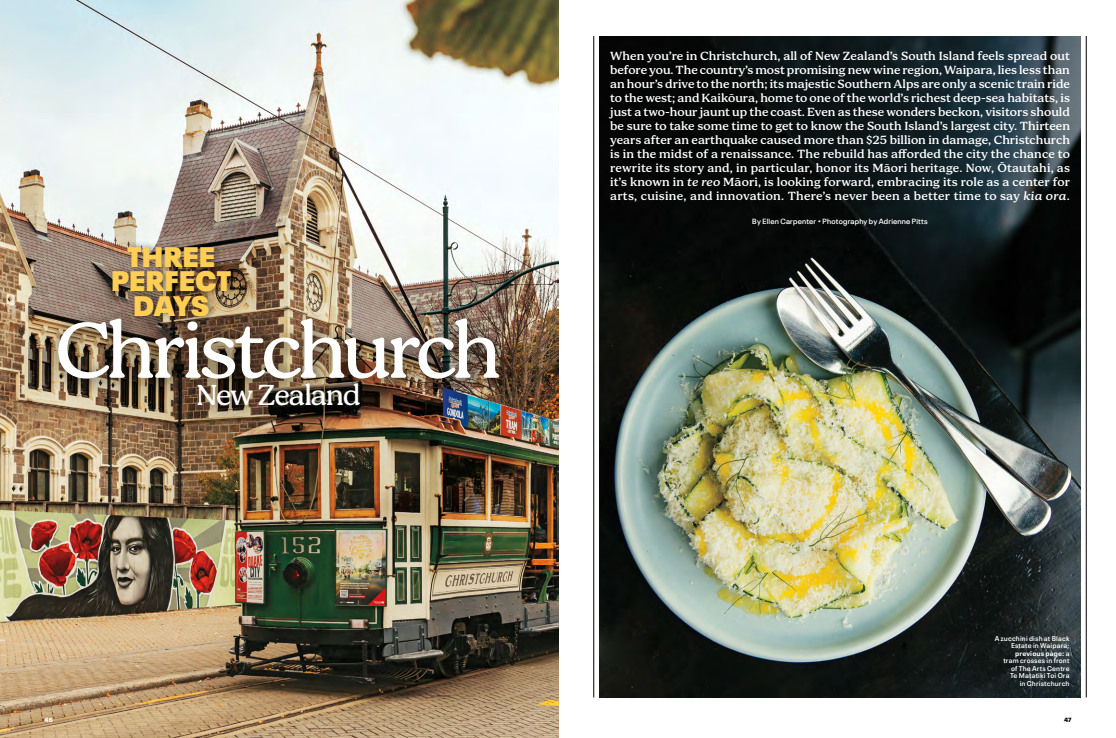
<style>
.page{position:relative;width:1116px;height:738px;background:#fff}
.page>*{position:absolute;margin:0;border:0;box-sizing:border-box;transform-origin:0 0}
.t1{font:80.2px "Bogue";letter-spacing:-.065em;color:#fff}
.t2{font:29.3px "Bogue";letter-spacing:-.045em;color:#fff}
.t3{font:900 28.2px/24.4px "Neue Plak";letter-spacing:.02em;color:#ffce55;text-align:center}
.t4{font:500 12px/14px "Bogue";letter-spacing:.02em;color:#fff;text-align:justify}
.t5{font:600 7.5px "Neue Plak";letter-spacing:.025em;color:#fff}
.t6{font:600 7px/7.5px "Neue Plak Text";letter-spacing:.02em;color:#fff;text-align:right}
.t7{font:900 6px "Neue Plak";color:#fff}
.t8{font:900 6px "Neue Plak";color:#000}
.s1{font-style:italic}
.s2{font-weight:700}
</style>
<div class="page">
<img style="left:0;top:0;width:558px;height:738px">
<div style="left:46px;top:307px;width:470px;height:117px;background:#000;opacity:.7"></div>
<div style="left:109px;top:241px;width:131px;height:81px;background:#000;opacity:.46"></div>
<img style="left:599px;top:36px;width:482px;height:662px">
<hr style="left:1086px;top:36px;width:1px;height:662px;background:#000">
<hr style="left:594px;top:36px;width:1px;height:662px;background:#000">
<h3 class="t3" style="left:112px;top:241px;width:121px">THREE<br>PERFECT<br>DAYS</h3>
<h1 class="t1" style="left:55px;top:303px;width:449px">Christchurch</h1>
<h2 class="t2" style="left:196px;top:378px;width:166px">New Zealand</h2>
<p class="t7" style="left:44px;top:715px;width:10px">46</p>
<p class="t4" style="left:610px;top:49px;width:461px">When you’re in Christchurch, all of New Zealand’s South Island feels spread out before you. The country’s most promising new wine region, Waipara, lies less than an hour’s drive to the north; its majestic Southern Alps are only a scenic train ride to the west; and Kaikōura, home to one of the world’s richest deep-sea habitats, is just a two-hour jaunt up the coast. Even as these wonders beckon, visitors should be sure to take some time to get to know the South Island’s largest city. Thirteen years after an earthquake caused more than $25 billion in damage, Christchurch is in the midst of a renaissance. The rebuild has afforded the city the chance to rewrite its story and, in particular, honor its Māori heritage. Now, Ōtautahi, as it’s known in <span class="s1">te reo</span> Māori, is looking forward, embracing its role as a center for arts, cuisine, and innovation. There’s never been a better time to say <span class="s1">kia ora</span>.</p>
<p class="t5" style="left:752px;top:216px;width:177px">By Ellen Carpenter • Photography by Adrienne Pitts</p>
<p class="t6" style="left:995px;top:634px;width:76px">A zucchini dish at Black<br>Estate in Waipara; <span class="s2">previous page:</span> a<br>tram crosses in front<br>of The Arts Centre<br>Te Matatiki Toi Ora<br>in Christchurch</p>
<p class="t8" style="left:1064px;top:715px;width:9px">47</p>
</div>
